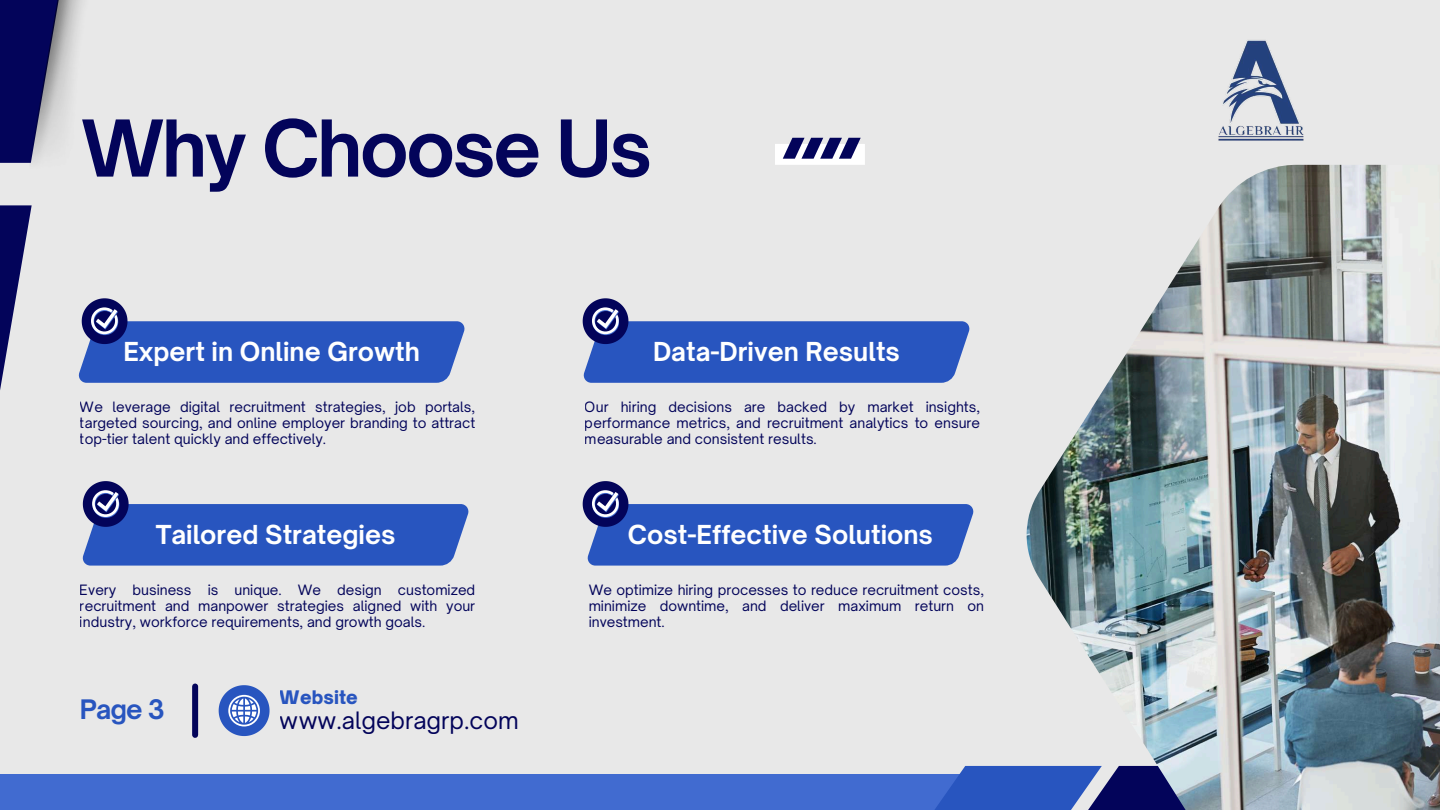
<style>
.page{position:relative;width:1440px;height:810px;background:#e8e8e8}
.page>*{position:absolute;margin:0;border:0;box-sizing:border-box;transform-origin:0 0}
.t1{font:700 74.9px "Open Sauce One";letter-spacing:-.035em;color:#03045a}
.t2{font:700 25.7px "Open Sauce One";color:#2855bf}
.t3{font:700 25px "Open Sauce One";color:#fff}
.t4{font:23px "Open Sauce One";color:#03045a}
.t5{font:900 17.9px "Open Sauce One";color:#2855bf}
.t6{font:13.7px/16px "Open Sauce One";color:#03045a;text-align:justify}
</style>
<div class="page">
<div style="left:0;top:774px;width:1011px;height:36px;background:#416bd0"></div>
<svg style="left:935px;top:766px;width:91px;height:44px"></svg>
<img style="left:1026px;top:165px;width:414px;height:645px">
<svg style="left:219px;top:685px;width:51px;height:51px"></svg>
<div style="left:192px;top:686px;width:6px;height:49px;background:#03045a"></div>
<div style="left:79px;top:321px;width:386px;height:62px;background:#2855bf"></div>
<div style="left:83px;top:504px;width:386px;height:62px;background:#2855bf"></div>
<div style="left:584px;top:321px;width:385px;height:62px;background:#2855bf"></div>
<div style="left:588px;top:504px;width:385px;height:62px;background:#2855bf"></div>
<div style="left:0;top:0;width:28px;height:163px;background:#03045a"></div>
<svg style="left:0;top:205px;width:32px;height:185px"></svg>
<img style="left:28px;top:0;width:54px;height:163px">
<svg style="left:775px;top:138px;width:90px;height:27px;background:#9494b8"></svg>
<svg style="left:82px;top:298px;width:45px;height:46px"></svg>
<svg style="left:83px;top:481px;width:46px;height:46px"></svg>
<svg style="left:583px;top:298px;width:45px;height:46px"></svg>
<svg style="left:583px;top:481px;width:45px;height:46px"></svg>
<img style="left:1218px;top:40px;width:112px;height:125px">
<h1 class="t1" style="left:81px;top:102px;width:573px">Why Choose Us</h1>
<h3 class="t3" style="left:123px;top:336px;width:298px">Expert in Online Growth</h3>
<p class="t6" style="left:80px;top:399px;width:397px">We leverage digital recruitment strategies, job portals, targeted sourcing, and online employer branding to attract top-tier talent quickly and effectively.</p>
<h3 class="t3" style="left:156px;top:519px;width:241px">Tailored Strategies</h3>
<p class="t6" style="left:80px;top:582px;width:397px">Every business is unique. We design customized recruitment and manpower strategies aligned with your industry, workforce requirements, and growth goals.</p>
<h2 class="t2" style="left:80px;top:694px;width:87px">Page 3</h2>
<h3 class="t5" style="left:280px;top:687px;width:79px">Website</h3>
<h3 class="t4" style="left:280px;top:706px;width:240px">www.algebragrp.com</h3>
<h3 class="t3" style="left:653px;top:336px;width:248px">Data-Driven Results</h3>
<p class="t6" style="left:585px;top:399px;width:397px">Our hiring decisions are backed by market insights, performance metrics, and recruitment analytics to ensure measurable and consistent results.</p>
<h3 class="t3" style="left:628px;top:519px;width:307px">Cost-Effective Solutions</h3>
<p class="t6" style="left:589px;top:582px;width:397px">We optimize hiring processes to reduce recruitment costs, minimize downtime, and deliver maximum return on investment.</p>
</div>
